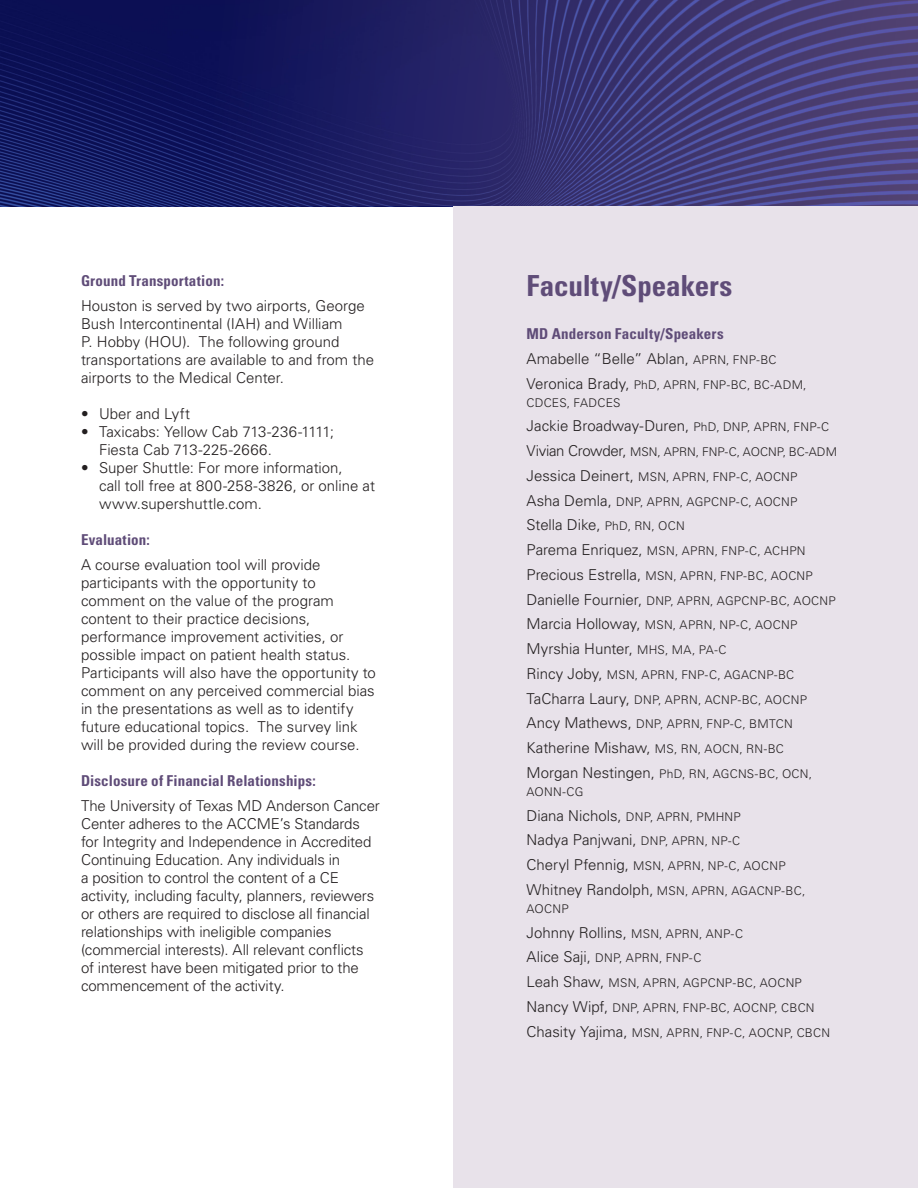
<style>
.page{position:relative;width:918px;height:1188px;background:#fff}
.page>*{position:absolute;margin:0;border:0;box-sizing:border-box;transform-origin:0 0}
.t1{font:700 condensed 29.1px "Univers LT Std";letter-spacing:-.005em;color:#5f4c78}
.t2{font:300 15px/18px "Univers LT Std";letter-spacing:-.005em;color:#231f20}
.t3{font:700 condensed 15px "Univers LT Std";letter-spacing:.01em;color:#5f4c78}
.t4{font:300 12px/18px "Univers LT Std";letter-spacing:.02em;color:#231f20}
.t5{font:300 12px "Univers LT Std";color:#231f20}
.s1{font-size:12px}
.s2{font-size:15px}
</style>
<div class="page">
<svg style="left:0;top:0;width:918px;height:206px;background:#2b2a6d"></svg>
<div style="left:454px;top:206px;width:464px;height:982px;background:#e8e2ea"></div>
<p class="t3" style="left:81px;top:272px;width:145px">Ground Transportation:</p>
<p class="t2" style="left:81px;top:297px;width:295px">Houston is served by two airports, George Bush Intercontinental (IAH) and William<br>P. Hobby (HOU). The following ground transportations are available to and from the airports to the Medical Center.</p>
<p class="t2" style="left:81px;top:405px;width:111px">• Uber and Lyft</p>
<p class="t2" style="left:99px;top:423px;width:237px;text-indent:-18px">• Taxicabs: Yellow Cab 713-236-1111;<br>Fiesta Cab 713-225-2666.</p>
<p class="t2" style="left:99px;top:459px;width:278px;text-indent:-18px">• Super Shuttle: For more information,<br>call toll free at 800-258-3826, or online at www.supershuttle.com.</p>
<p class="t3" style="left:81px;top:530px;width:70px">Evaluation:</p>
<p class="t2" style="left:81px;top:555px;width:296px">A course evaluation tool will provide participants with the opportunity to comment on the value of the program content to their practice decisions, performance improvement activities, or possible impact on patient health status.<br>Participants will also have the opportunity to comment on any perceived commercial bias in the presentations as well as to identify future educational topics. The survey link will be provided during the review course.</p>
<p class="t3" style="left:81px;top:771px;width:236px">Disclosure of Financial Relationships:</p>
<p class="t2" style="left:81px;top:796px;width:300px">The University of Texas MD Anderson Cancer Center adheres to the ACCME’s Standards for Integrity and Independence in Accredited Continuing Education. Any individuals in<br>a position to control the content of a CE activity, including faculty, planners, reviewers or others are required to disclose all financial relationships with ineligible companies (commercial interests). All relevant conflicts of interest have been mitigated prior to the commencement of the activity.</p>
<p class="t1" style="left:526px;top:268px;width:207px">Faculty/Speakers</p>
<p class="t3" style="left:526px;top:325px;width:199px">MD Anderson Faculty/Speakers</p>
<p class="t2" style="left:526px;top:350px;width:252px">Amabelle “Belle” Ablan, <span class="s1">APRN, FNP-BC</span></p>
<p class="t4" style="left:526px;top:375px;width:282px"><span class="s2">Veronica Brady,</span> PhD, APRN, FNP-BC, BC-ADM,<br>CDCES, FADCES</p>
<p class="t2" style="left:526px;top:417px;width:304px">Jackie Broadway-Duren, <span class="s1">PhD, DNP, APRN, FNP-C</span></p>
<p class="t5" style="left:526px;top:445px;width:312px"><span class="s2">Vivian Crowder,</span> MSN, APRN, FNP-C, AOCNP, BC-ADM</p>
<p class="t4" style="left:526px;top:468px;width:273px"><span class="s2">Jessica Deinert,</span> MSN, APRN, FNP-C, AOCNP</p>
<p class="t4" style="left:526px;top:492px;width:273px"><span class="s2">Asha Demla,</span> DNP, APRN, AGPCNP-C, AOCNP</p>
<p class="t2" style="left:526px;top:516px;width:160px">Stella Dike, <span class="s1">PhD, RN, OCN</span></p>
<p class="t4" style="left:526px;top:542px;width:281px"><span class="s2">Parema Enriquez,</span> MSN, APRN, FNP-C, ACHPN</p>
<p class="t4" style="left:526px;top:567px;width:288px"><span class="s2">Precious Estrella,</span> MSN, APRN, FNP-BC, AOCNP</p>
<p class="t4" style="left:526px;top:591px;width:311px"><span class="s2">Danielle Fournier,</span> DNP, APRN, AGPCNP-BC, AOCNP</p>
<p class="t4" style="left:526px;top:616px;width:272px"><span class="s2">Marcia Holloway,</span> MSN, APRN, NP-C, AOCNP</p>
<p class="t2" style="left:526px;top:640px;width:202px">Myrshia Hunter, <span class="s1">MHS, MA, PA-C</span></p>
<p class="t4" style="left:526px;top:666px;width:269px"><span class="s2">Rincy Joby,</span> MSN, APRN, FNP-C, AGACNP-BC</p>
<p class="t4" style="left:526px;top:690px;width:282px"><span class="s2">TaCharra Laury,</span> DNP, APRN, ACNP-BC, AOCNP</p>
<p class="t4" style="left:526px;top:715px;width:268px"><span class="s2">Ancy Mathews,</span> DNP, APRN, FNP-C, BMTCN</p>
<p class="t2" style="left:527px;top:739px;width:259px">Katherine Mishaw, <span class="s1">MS, RN, AOCN, RN-BC</span></p>
<p class="t4" style="left:526px;top:765px;width:287px"><span class="s2">Morgan Nestingen,</span> PhD, RN, AGCNS-BC, OCN,<br>AONN-CG</p>
<p class="t4" style="left:526px;top:807px;width:216px"><span class="s2">Diana Nichols,</span> DNP, APRN, PMHNP</p>
<p class="t2" style="left:527px;top:831px;width:215px">Nadya Panjwani, <span class="s1">DNP, APRN, NP-C</span></p>
<p class="t4" style="left:527px;top:857px;width:261px"><span class="s2">Cheryl Pfennig,</span> MSN, APRN, NP-C, AOCNP</p>
<p class="t4" style="left:527px;top:882px;width:280px"><span class="s2">Whitney Randolph,</span> MSN, APRN, AGACNP-BC,<br>AOCNP</p>
<p class="t2" style="left:527px;top:923px;width:218px">Johnny Rollins, <span class="s1">MSN, APRN, ANP-C</span></p>
<p class="t4" style="left:527px;top:949px;width:176px"><span class="s2">Alice Saji,</span> DNP, APRN, FNP-C</p>
<p class="t4" style="left:527px;top:974px;width:277px"><span class="s2">Leah Shaw,</span> MSN, APRN, AGPCNP-BC, AOCNP</p>
<p class="t4" style="left:527px;top:999px;width:290px"><span class="s2">Nancy Wipf,</span> DNP, APRN, FNP-BC, AOCNP, CBCN</p>
<p class="t4" style="left:527px;top:1023px;width:305px"><span class="s2">Chasity Yajima,</span> MSN, APRN, FNP-C, AOCNP, CBCN</p>
</div>
